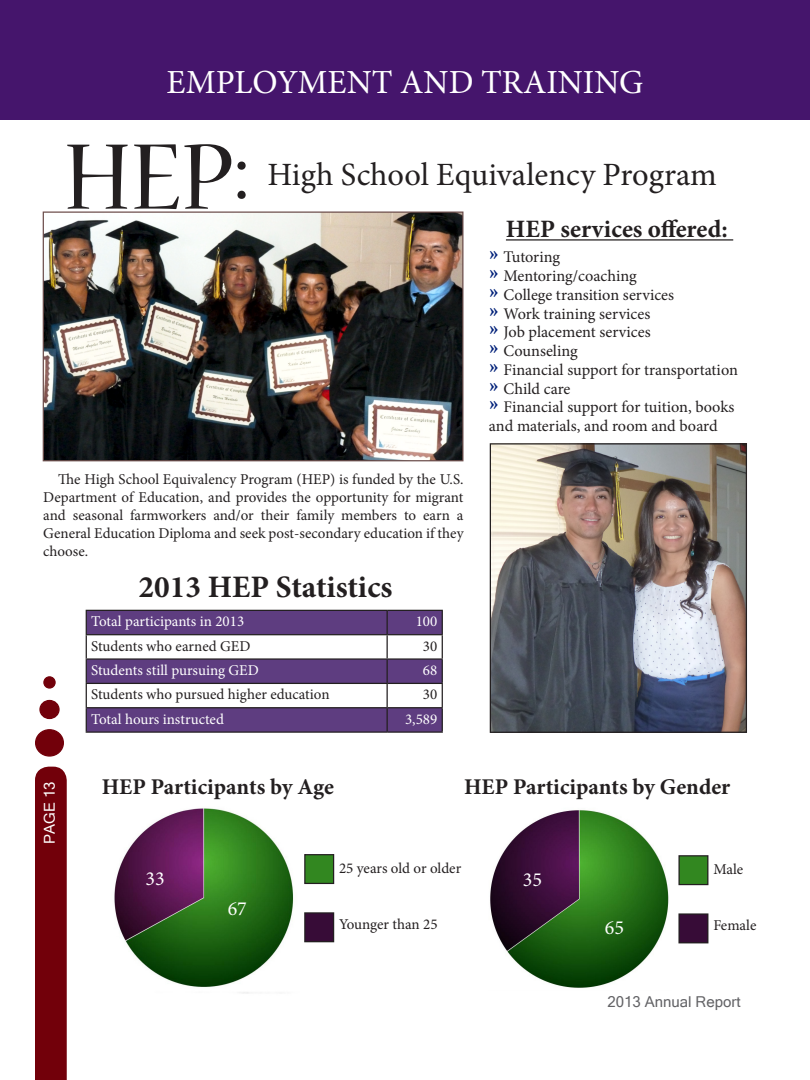
<style>
.page{position:relative;width:810px;height:1080px;background:#fff}
.page>*{position:absolute;margin:0;border:0;box-sizing:border-box;transform-origin:0 0}
.t1{font:103.75px "Nueva Std";color:#231f20}
.t2{font:33.75px "Minion Pro";color:#fff}
.t3{font:32.5px "Minion Pro";color:#231f20}
.t4{font:700 31.25px "Minion Pro";color:#231f20}
.t5{font:700 25px "Minion Pro";color:#231f20}
.t6{font:700 22.5px "Minion Pro";color:#231f20}
.t7{font:20px "Minion Pro";color:#fff}
.t8{font:16.25px/18.8px "Minion Pro";color:#231f20}
.t9{font:15px/18px "Minion Pro";color:#231f20;text-align:justify}
.t10{font:15px "Minion Pro";color:#fff}
.t11{font:15px "Microsoft Sans Serif";color:#636366}
.t12{font:15px "Microsoft Sans Serif";color:#fff}
.s1{font-weight:700;font-size:21.25px;color:#002079}
</style>
<div class="page">
<div style="left:36px;top:730px;width:27px;height:26px;background:#72000a;border-radius:50%"></div>
<div style="left:35px;top:729px;width:29px;height:28px;border:1px solid #72000a;border-radius:50%"></div>
<div style="left:40px;top:700px;width:19px;height:18px;background:#72000a;border-radius:50%"></div>
<div style="left:39px;top:700px;width:21px;height:19px;border:1px solid #72000a;border-radius:50%"></div>
<div style="left:44px;top:677px;width:11px;height:11px;background:#72000a;border-radius:50%"></div>
<div style="left:43px;top:676px;width:13px;height:13px;border:1px solid #72000a;border-radius:50%"></div>
<div style="left:35px;top:767px;width:32px;height:313px;background:#72000a"></div>
<div style="left:0;top:0;width:810px;height:120px;background:#45156c"></div>
<svg style="left:87px;top:611px;width:355px;height:120px;fill:#5e3d80"></svg>
<hr style="left:86px;top:610px;width:301px;height:1px;background:#231f20">
<hr style="left:387px;top:610px;width:56px;height:1px;background:#231f20">
<hr style="left:86px;top:634px;width:301px;height:1px;background:#231f20">
<hr style="left:387px;top:634px;width:56px;height:1px;background:#231f20">
<hr style="left:86px;top:658px;width:301px;height:2px;background:#231f20">
<hr style="left:387px;top:658px;width:56px;height:2px;background:#231f20">
<hr style="left:86px;top:683px;width:301px;height:1px;background:#231f20">
<hr style="left:387px;top:683px;width:56px;height:1px;background:#231f20">
<hr style="left:86px;top:707px;width:301px;height:1px;background:#231f20">
<svg style="left:86px;top:611px;width:1px;height:120px"></svg>
<hr style="left:387px;top:707px;width:56px;height:1px;background:#231f20">
<svg style="left:387px;top:611px;width:1px;height:120px"></svg>
<svg style="left:442px;top:611px;width:1px;height:120px"></svg>
<hr style="left:86px;top:731px;width:301px;height:2px;background:#231f20">
<hr style="left:387px;top:731px;width:56px;height:2px;background:#231f20">
<img style="left:45px;top:213px;width:416px;height:246px">
<div style="left:43px;top:211px;width:420px;height:250px;border:1px solid #6d4f4d"></div>
<img style="left:490px;top:810px;width:179px;height:178px">
<div style="left:679px;top:856px;width:29px;height:29px;background:#328720"></div>
<div style="left:678px;top:855px;width:30px;height:30px;border:1px solid #231f20"></div>
<div style="left:305px;top:855px;width:29px;height:28px;background:#328720"></div>
<div style="left:304px;top:854px;width:30px;height:30px;border:1px solid #231f20"></div>
<div style="left:679px;top:914px;width:29px;height:29px;background:#370c37"></div>
<div style="left:678px;top:913px;width:30px;height:30px;border:1px solid #231f20"></div>
<div style="left:305px;top:913px;width:29px;height:29px;background:#370c37"></div>
<div style="left:304px;top:912px;width:30px;height:30px;border:1px solid #231f20"></div>
<img style="left:114px;top:808px;width:180px;height:186px">
<hr style="left:506px;top:239px;width:227px;height:2px;background:#231f20">
<img style="left:492px;top:445px;width:253px;height:286px">
<div style="left:490px;top:443px;width:257px;height:290px;border:1px solid #231f20"></div>
<p class="t2" style="left:167px;top:59px;width:478px">EMPLOYMENT AND TRAINING</p>
<p class="t1" style="left:64px;top:130px;width:187px">HEP:</p>
<p class="t3" style="left:268px;top:153px;width:451px">High School Equivalency Program</p>
<p class="t5" style="left:506px;top:212px;width:223px">HEP services offered:</p>
<p class="t8" style="left:489px;top:248px;width:251px"><span class="s1">»</span> Tutoring<br><span class="s1">»</span> Mentoring/coaching<br><span class="s1">»</span> College transition services<br><span class="s1">»</span> Work training services<br><span class="s1">»</span> Job placement services<br><span class="s1">»</span> Counseling<br><span class="s1">»</span> Financial support for transportation <span class="s1">»</span> Child care<br><span class="s1">»</span> Financial support for tuition, books and materials, and room and board</p>
<p class="t9" style="left:43px;top:471px;width:422px;text-indent:15px">The High School Equivalency Program (HEP) is funded by the U.S.<br>Department of Education, and provides the opportunity for migrant and seasonal farmworkers and/or their family members to earn a General Education Diploma and seek post-secondary education if they choose.</p>
<p class="t4" style="left:138px;top:565px;width:256px">2013 HEP Statistics</p>
<p class="t12" style="left:40px;top:844px;width:64px;rotate:-90deg">PAGE 13</p>
<p class="t10" style="left:91px;top:611px;width:154px">Total participants in 2013</p>
<p class="t10" style="left:416px;top:611px;width:23px">100</p>
<p class="t9" style="left:91px;top:637px;width:161px">Students who earned GED</p>
<p class="t9" style="left:423px;top:637px;width:16px">30</p>
<p class="t10" style="left:91px;top:660px;width:169px">Students still pursuing GED</p>
<p class="t10" style="left:423px;top:660px;width:16px">68</p>
<p class="t9" style="left:91px;top:686px;width:240px">Students who pursued higher education</p>
<p class="t9" style="left:423px;top:686px;width:16px">30</p>
<p class="t10" style="left:91px;top:709px;width:134px">Total hours instructed</p>
<p class="t10" style="left:405px;top:709px;width:34px">3,589</p>
<p class="t6" style="left:102px;top:771px;width:234px">HEP Participants by Age</p>
<p class="t6" style="left:464px;top:771px;width:268px">HEP Participants by Gender</p>
<p class="t7" style="left:146px;top:866px;width:21px">33</p>
<p class="t7" style="left:228px;top:896px;width:21px">67</p>
<p class="t9" style="left:339px;top:860px;width:124px">25 years old or older</p>
<p class="t9" style="left:713px;top:861px;width:31px">Male</p>
<p class="t7" style="left:523px;top:866px;width:21px">35</p>
<p class="t9" style="left:339px;top:916px;width:100px">Younger than 25</p>
<p class="t7" style="left:605px;top:914px;width:21px">65</p>
<p class="t9" style="left:713px;top:917px;width:45px">Female</p>
<p class="t11" style="left:608px;top:992px;width:135px">2013 Annual Report</p>
</div>
